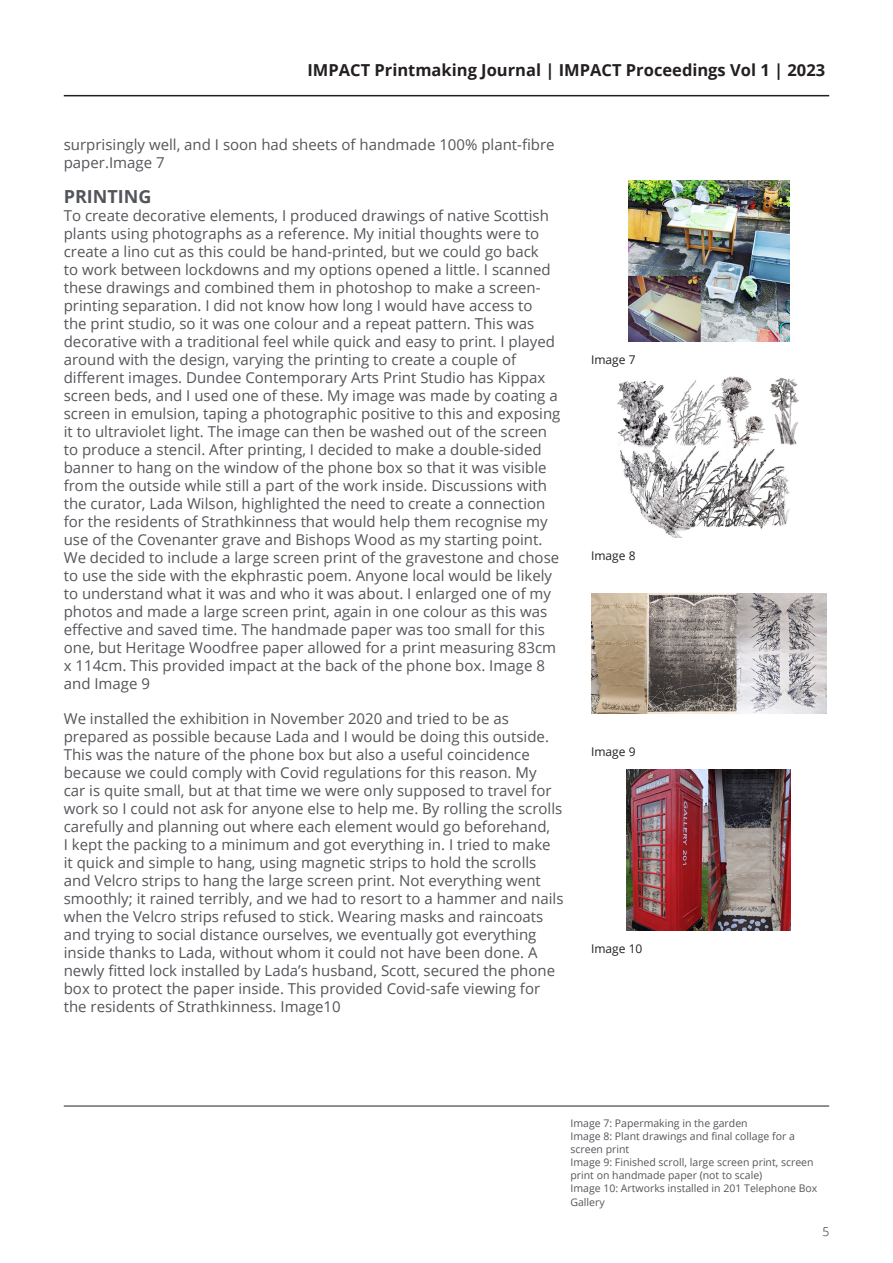
<style>
.page{position:relative;width:893px;height:1263px;background:#fff}
.page>*{position:absolute;margin:0;border:0;box-sizing:border-box;transform-origin:0 0}
.Heading{font:700 18px "Open Sans";color:#54555a}
.t1{font:700 16.5px "Open Sans";color:#231f20}
.Body_Text{font:15px/18px "Open Sans";color:#54555a}
.t2{font:12px "Open Sans";color:#231f20}
.t3{font:300 12px "Open Sans";color:#231f20}
.Figure_caption{font:10.5px/13.2px "Open Sans";color:#54555a}
.s1{font-style:inherit}
</style>
<div class="page">
<hr style="left:64px;top:95px;width:765px;height:1px;background:#231f20">
<hr style="left:64px;top:1106px;width:765px;height:1px;background:#231f20">
<img style="left:628px;top:181px;width:161px;height:161px">
<img style="left:617px;top:377px;width:182px;height:161px">
<img style="left:591px;top:593px;width:235px;height:121px">
<img style="left:627px;top:769px;width:164px;height:161px">
<p class="t1" style="left:307px;top:59px;width:519px">IMPACT Printmaking Journal | IMPACT Proceedings <span class="s1">Vol 1</span> | 2023</p>
<p class="Body_Text" style="left:64px;top:135px;width:492px">surprisingly well, and I soon had sheets of handmade 100% plant-fibre paper.Image 7</p>
<p class="Heading" style="left:64px;top:183px;width:89px">PRINTING</p>
<p class="Body_Text" style="left:64px;top:206px;width:498px">To create decorative elements, I produced drawings of native Scottish plants using photographs as a reference. My initial thoughts were to create a lino cut as this could be hand-printed, but we could go back<br>to work between lockdowns and my options opened a little. I scanned these drawings and combined them in photoshop to make a screen&shy;printing separation. I did not know how long I would have access to<br>the print studio, so it was one colour and a repeat pattern. This was decorative with a traditional feel while quick and easy to print. I played around with the design, varying the printing to create a couple of different images. Dundee Contemporary Arts Print Studio has Kippax screen beds, and I used one of these. My image was made by coating a screen in emulsion, taping a photographic positive to this and exposing it to ultraviolet light. The image can then be washed out of the screen to produce a stencil. After printing, I decided to make a double-sided banner to hang on the window of the phone box so that it was visible from the outside while still a part of the work inside. Discussions with the curator, Lada Wilson, highlighted the need to create a connection for the residents of Strathkinness that would help them recognise my use of the Covenanter grave and Bishops Wood as my starting point.<br>We decided to include a large screen print of the gravestone and chose to use the side with the ekphrastic poem. Anyone local would be likely to understand what it was and who it was about. I enlarged one of my photos and made a large screen print, again in one colour as this was effective and saved time. The handmade paper was too small for this one, but Heritage Woodfree paper allowed for a print measuring 83cm x 114cm. This provided impact at the back of the phone box. Image 8 and Image 9</p>
<p class="Body_Text" style="left:64px;top:709px;width:501px">We installed the exhibition in November 2020 and tried to be as prepared as possible because Lada and I would be doing this outside.<br>This was the nature of the phone box but also a useful coincidence because we could comply with Covid regulations for this reason. My<br>car is quite small, but at that time we were only supposed to travel for work so I could not ask for anyone else to help me. By rolling the scrolls carefully and planning out where each element would go beforehand,<br>I kept the packing to a minimum and got everything in. I tried to make<br>it quick and simple to hang, using magnetic strips to hold the scrolls and Velcro strips to hang the large screen print. Not everything went smoothly; it rained terribly, and we had to resort to a hammer and nails when the Velcro strips refused to stick. Wearing masks and raincoats and trying to social distance ourselves, we eventually got everything inside thanks to Lada, without whom it could not have been done. A newly fitted lock installed by Lada’s husband, Scott, secured the phone box to protect the paper inside. This provided Covid-safe viewing for the residents of Strathkinness. Image10</p>
<p class="t2" style="left:591px;top:351px;width:46px">Image 7</p>
<p class="t2" style="left:591px;top:547px;width:46px">Image 8</p>
<p class="t2" style="left:591px;top:744px;width:46px">Image 9</p>
<p class="t2" style="left:591px;top:940px;width:53px">Image 10</p>
<p class="Figure_caption" style="left:570px;top:1116px;width:248px">Image 7: Papermaking in the garden<br>Image 8: Plant drawings and final collage for a screen print<br>Image 9: Finished scroll, large screen print, screen print on handmade paper (not to scale)<br>Image 10: Artworks installed in 201 Telephone Box Gallery</p>
<p class="t3" style="left:822px;top:1223px;width:8px">5</p>
</div>
